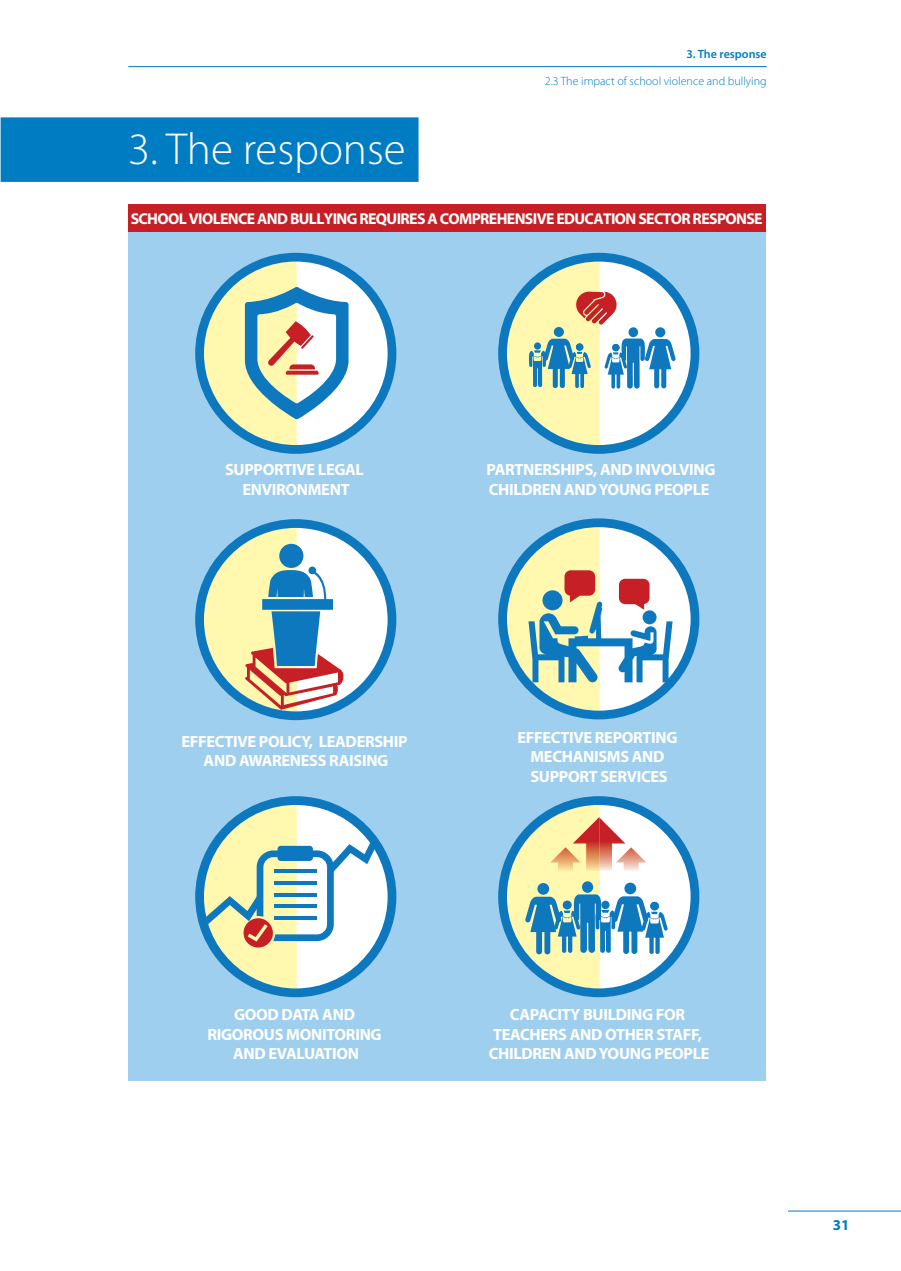
<style>
.page{position:relative;width:901px;height:1271px;background:#fff}
.page>*{position:absolute;margin:0;border:0;box-sizing:border-box;transform-origin:0 0}
.t1{font:300 45px "Myriad Pro";color:#fff}
.t2{font:700 16.35px/19.5px "Myriad Pro";letter-spacing:-.02em;color:#fff;text-align:center}
.t3{font:700 15.75px "Myriad Pro";letter-spacing:-.04em;color:#fff}
.t4{font:700 15px "Myriad Pro";color:#007cc2}
.t5{font:300 12px "Myriad Pro";color:#007cc2}
.t6{font:600 12px "Myriad Pro";color:#007cc2}
</style>
<div class="page">
<hr style="left:787px;top:1210px;width:113px;height:1px;background:#007cc2">
<hr style="left:128px;top:66px;width:638px;height:1px;background:#007cc2">
<div style="left:1px;top:117px;width:417px;height:65px;background:#007cc2"></div>
<div style="left:128px;top:217px;width:637px;height:863px;background:#9fcfef"></div>
<svg style="left:195px;top:253px;width:201px;height:201px"></svg>
<svg style="left:498px;top:253px;width:201px;height:201px"></svg>
<svg style="left:195px;top:796px;width:201px;height:201px"></svg>
<svg style="left:498px;top:796px;width:201px;height:201px"></svg>
<img style="left:572px;top:817px;width:53px;height:54px">
<img style="left:550px;top:847px;width:30px;height:28px">
<img style="left:615px;top:847px;width:31px;height:28px">
<svg style="left:195px;top:519px;width:201px;height:201px"></svg>
<svg style="left:498px;top:518px;width:201px;height:201px"></svg>
<div style="left:128px;top:204px;width:637px;height:28px;background:#c62026"></div>
<p class="t6" style="left:686px;top:47px;width:82px">3. The response</p>
<h1 class="t1" style="left:128px;top:124px;width:279px">3. The response</h1>
<p class="t5" style="left:544px;top:74px;width:223px">2.3 The impact of school violence and bullying</p>
<p class="t3" style="left:131px;top:208px;width:633px">SCHOOL VIOLENCE AND BULLYING REQUIRES A COMPREHENSIVE EDUCATION SECTOR RESPONSE</p>
<p class="t2" style="left:225px;top:459px;width:140px">SUPPORTIVE LEGAL<br>ENVIRONMENT</p>
<p class="t2" style="left:486px;top:459px;width:230px;text-align:left">PARTNERSHIPS, AND INVOLVING<br>CHILDREN ANDYOUNG PEOPLE</p>
<p class="t2" style="left:181px;top:731px;width:227px">EFFECTIVE POLICY, LEADERSHIP<br>AND AWARENESS RAISING</p>
<p class="t2" style="left:517px;top:727px;width:162px">EFFECTIVE REPORTING<br>MECHANISMS AND<br>SUPPORT SERVICES</p>
<p class="t2" style="left:207px;top:1004px;width:176px">GOOD DATA AND<br>RIGOROUS MONITORING<br>AND EVALUATION</p>
<p class="t2" style="left:488px;top:1004px;width:222px">CAPACITY BUILDING FOR<br>TEACHERS AND OTHER STAFF,<br>CHILDREN ANDYOUNG PEOPLE</p>
<p class="t4" style="left:832px;top:1215px;width:18px">31</p>
</div>
